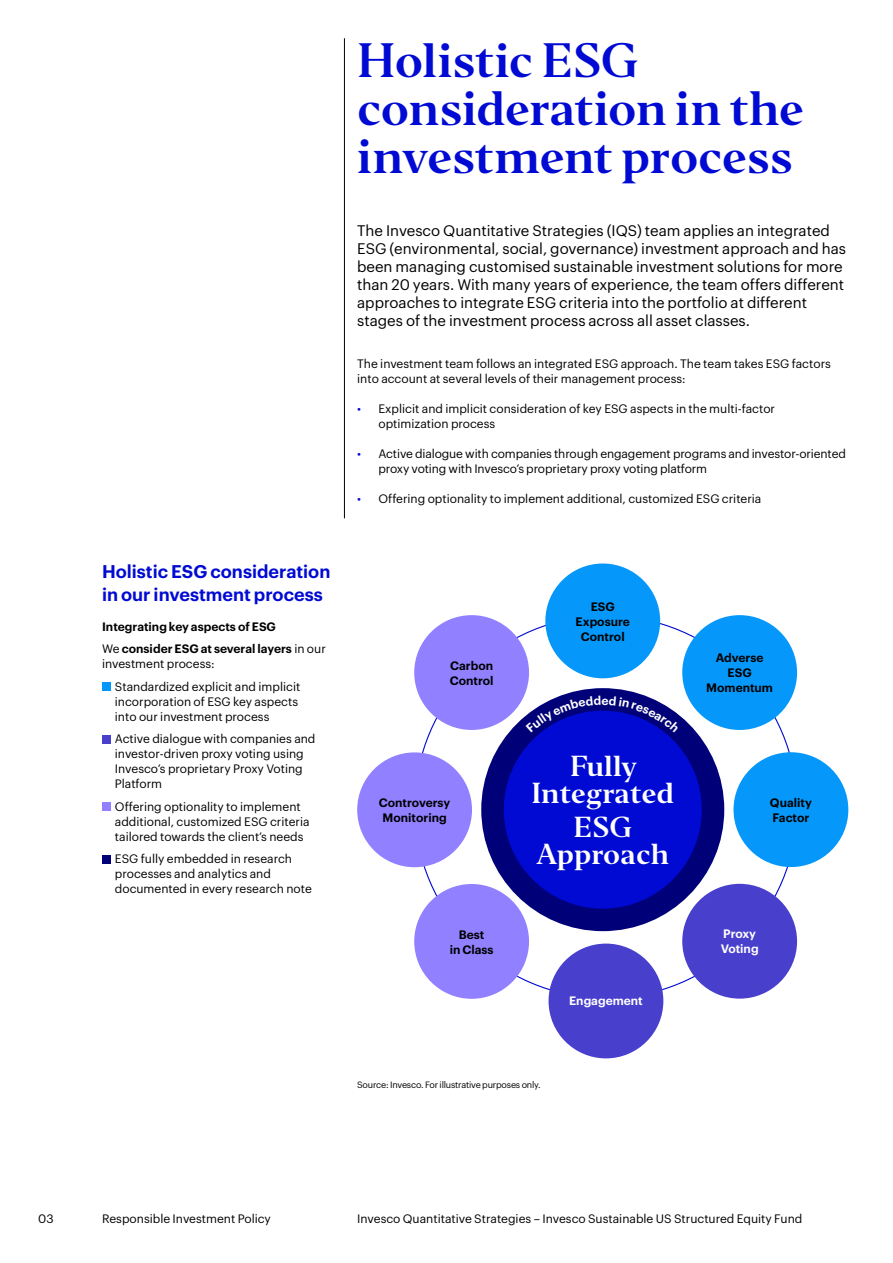
<style>
.page{position:relative;width:893px;height:1263px;background:#fff}
.page>*{position:absolute;margin:0;border:0;box-sizing:border-box;transform-origin:0 0}
.t1{font:45px/48px "Invesco Editor";letter-spacing:-.015em;color:#000ad2}
.t2{font:27px/27px "Invesco Editor";color:#fff;text-align:center}
.t3{font:600 18px/22.5px "Graphik";color:#000ad2}
.t4{font:15px/18px "Graphik";color:#000}
.t5{font:12px/15px "Graphik";color:#000}
.t6{font:600 12px/15px "Graphik";color:#000}
.t7{font:600 12px/15px "Graphik";color:#fff}
.t8{font:9px "Graphik";letter-spacing:-.02em;color:#000}
.s1{font-weight:400}
.s2{color:#000ad2}
</style>
<div class="page">
<hr style="left:344px;top:38px;width:1px;height:480px;background:#000">
<div style="left:481px;top:688px;width:243px;height:243px;background:#000078;border-radius:50%"></div>
<div style="left:414px;top:615px;width:115px;height:115px;background:#9180ff;border-radius:50%"></div>
<div style="left:414px;top:884px;width:115px;height:115px;background:#9180ff;border-radius:50%"></div>
<div style="left:357px;top:752px;width:115px;height:115px;background:#9180ff;border-radius:50%"></div>
<div style="left:682px;top:615px;width:115px;height:115px;background:#0598fa;border-radius:50%"></div>
<div style="left:549px;top:943px;width:114px;height:115px;background:#483fcd;border-radius:50%"></div>
<div style="left:733px;top:752px;width:115px;height:115px;background:#0598fa;border-radius:50%"></div>
<div style="left:545px;top:563px;width:115px;height:115px;background:#0598fa;border-radius:50%"></div>
<div style="left:682px;top:884px;width:115px;height:115px;background:#483fcd;border-radius:50%"></div>
<div style="left:504px;top:711px;width:198px;height:198px;background:#000ad2;border-radius:50%"></div>
<div style="left:102px;top:682px;width:9px;height:9px;background:#0598fa"></div>
<div style="left:102px;top:735px;width:9px;height:8px;background:#483fcd"></div>
<div style="left:102px;top:802px;width:9px;height:9px;background:#9180ff"></div>
<div style="left:102px;top:855px;width:9px;height:8px;background:#000078"></div>
<svg style="left:526px;top:695px;width:154px;height:37px"></svg>
<h1 class="t1" style="left:357px;top:37px;width:448px">Holistic ESG consideration in the investment process</h1>
<p class="t4" style="left:357px;top:221px;width:490px">The Invesco Quantitative Strategies (IQS) team applies an integrated ESG (environmental, social, governance) investment approach and has been managing customised sustainable investment solutions for more than 20 years. With many years of experience, the team offers different approaches to integrate ESG criteria into the portfolio at different stages of the investment process across all asset classes.</p>
<h3 class="t3" style="left:102px;top:559px;width:230px">Holistic ESG consideration in our investment process</h3>
<p class="t6" style="left:102px;top:614px;width:225px;line-height:22.5px">Integrating key aspects of ESG<br><span class="s1">We</span> consider ESG at several layers <span class="s1">in our</span></p>
<p class="t5" style="left:115px;top:652px;width:187px;line-height:22.5px;text-indent:-13px">investment process:<br>Standardized explicit and implicit</p>
<p class="t5" style="left:115px;top:693px;width:185px">incorporation of ESG key aspects into our investment process</p>
<p class="t5" style="left:115px;top:730px;width:202px">Active dialogue with companies and investor-driven proxy voting using<br>Invesco’s proprietary Proxy Voting<br>Platform</p>
<p class="t5" style="left:115px;top:798px;width:196px">Offering optionality to implement additional, customized ESG criteria tailored towards the client’s needs</p>
<p class="t5" style="left:115px;top:850px;width:198px">ESG fully embedded in research processes and analytics and documented in every research note</p>
<p class="t5" style="left:357px;top:355px;width:475px">The investment team follows an integrated ESG approach. The team takes ESG factors into account at several levels of their management process:</p>
<p class="t5" style="left:378px;top:400px;width:398px;text-indent:-21px"><span class="s2">•</span> Explicit and implicit consideration of key ESG aspects in the multi-factor optimization process</p>
<p class="t5" style="left:378px;top:445px;width:469px;text-indent:-21px"><span class="s2">•</span> Active dialogue with companies through engagement programs and investor-oriented proxy voting with Invesco’s proprietary proxy voting platform</p>
<p class="t5" style="left:357px;top:490px;width:406px"><span class="s2">•</span> Offering optionality to implement additional, customized ESG criteria</p>
<p class="t6" style="left:450px;top:657px;width:45px">Carbon<br>Control</p>
<p class="t6" style="left:379px;top:794px;width:73px">Controversy<br>Monitoring</p>
<p class="t6" style="left:450px;top:926px;width:45px;text-align:center">Best<br>in Class</p>
<p class="t6" style="left:576px;top:598px;width:56px;text-align:center">ESG<br>Exposure<br>Control</p>
<h2 class="t2" style="left:531px;top:752px;width:144px">Fully<br>Integrated</h2>
<h2 class="t2" style="left:536px;top:814px;width:134px">ESG<br>Approach</h2>
<p class="t7" style="left:569px;top:992px;width:75px">Engagement</p>
<p class="t6" style="left:706px;top:649px;width:68px;text-align:center">Adverse<br>ESG<br>Momentum</p>
<p class="t6" style="left:770px;top:794px;width:43px">Quality<br>Factor</p>
<p class="t7" style="left:721px;top:925px;width:39px">Proxy<br>Voting</p>
<p class="t8" style="left:357px;top:1078px;width:185px">Source: Invesco. For illustrative purposes only.</p>
<p class="t5" style="left:38px;top:1210px;width:17px">03</p>
<p class="t5" style="left:102px;top:1210px;width:170px">Responsible Investment Policy</p>
<p class="t5" style="left:357px;top:1210px;width:447px">Invesco Quantitative Strategies – Invesco Sustainable US Structured Equity Fund</p>
</div>
